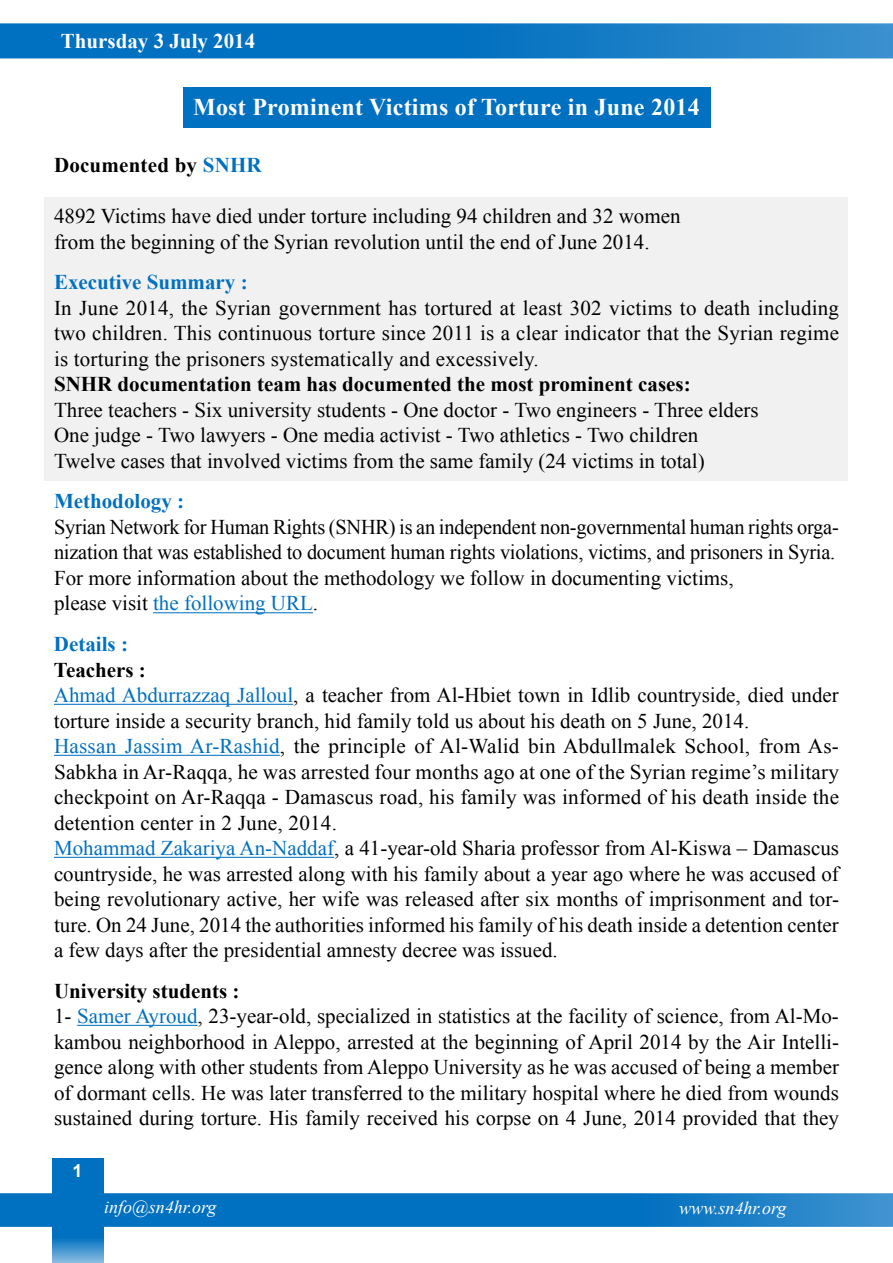
<style>
.page{position:relative;width:893px;height:1263px;background:#fff}
.page>*{position:absolute;margin:0;border:0;box-sizing:border-box;transform-origin:0 0}
.t1{font:700 24px "Times New Roman";letter-spacing:.01em;color:#fff}
.t2{font:21px/25.5px "Times New Roman";color:#000}
.t3{font:700 21px "Times New Roman";color:#000}
.t4{font:700 21px "Times New Roman";color:#0070c0}
.t5{font:700 21px "Times New Roman";color:#fff}
.t6{font:italic 18px "Times New Roman";color:#fff}
.t7{font:700 18px "Arial";color:#fff}
.s1{color:#0070c0}
.s2{font-weight:700}
</style>
<div class="page">
<svg style="left:52px;top:1158px;width:51px;height:105px;background:#197ec6"></svg>
<svg style="left:0;top:23px;width:893px;height:35px;background:#1179c4"></svg>
<svg style="left:0;top:1193px;width:893px;height:34px;background:#0b76c2"></svg>
<div style="left:45px;top:197px;width:803px;height:283px;background:#f1f1f2"></div>
<div style="left:183px;top:87px;width:527px;height:41px;background:#0070c0"></div>
<hr style="left:153px;top:612px;width:160px;height:1px;background:#0070c0">
<hr style="left:54px;top:704px;width:239px;height:1px;background:#0070c0">
<hr style="left:54px;top:755px;width:226px;height:1px;background:#0070c0">
<hr style="left:54px;top:857px;width:280px;height:1px;background:#0070c0">
<hr style="left:77px;top:1025px;width:121px;height:1px;background:#0070c0">
<p class="t5" style="left:61px;top:25px;width:196px">Thursday 3 July 2014</p>
<p class="t1" style="left:193px;top:90px;width:508px">Most Prominent Victims of Torture in June 2014</p>
<p class="t3" style="left:54px;top:150px;width:209px">Documented by <span class="s1">SNHR</span></p>
<p class="t2" style="left:54px;top:203px;width:628px">4892 Victims have died under torture including 94 children and 32 women from the beginning of the Syrian revolution until the end of June 2014.</p>
<p class="t4" style="left:54px;top:267px;width:195px">Executive Summary :</p>
<p class="t2" style="left:54px;top:294px;width:787px;text-align:justify">In June 2014, the Syrian government has tortured at least 302 victims to death including two children. This continuous torture since 2011 is a clear indicator that the Syrian regime is torturing the prisoners systematically and excessively.</p>
<p class="t3" style="left:54px;top:369px;width:638px">SNHR documentation team has documented the most prominent cases:</p>
<p class="t2" style="left:54px;top:396px;width:706px">Three teachers - Six university students - One doctor - Two engineers - Three elders<br>One judge - Two lawyers - One media activist - Two athletics - Two children<br>Twelve cases that involved victims from the same family (24 victims in total(</p>
<p class="t4" style="left:54px;top:486px;width:132px">Methodology :</p>
<p class="t2" style="left:54px;top:539px;width:783px">nization that was established to document human rights violations, victims, and prisoners in Syria.</p>
<p class="t2" style="left:54px;top:513px;width:786px">Syrian Network for Human Rights (SNHR) is an independent non-governmental human rights orga-</p>
<p class="t2" style="left:54px;top:564px;width:681px">For more information about the methodology we follow in documenting victims, please visit <span class="s1">the following URL</span>.</p>
<p class="t4" style="left:54px;top:629px;width:76px">Details :</p>
<p class="t2" style="left:54px;top:656px;width:786px"><span class="s2">Teachers :<br></span><span class="s1">Ahmad Abdurrazzaq Jalloul</span> a, teacher from Al-Hbiet town in Idlib countryside, died under torture inside a security branch, hid family told us about his death on 5 June, 2014.</p>
<p class="t2" style="left:54px;top:758px;width:787px">Sabkha in Ar-Raqqa, he was arrested four months ago at one of the Syrian regime s’ military</p>
<p class="t2" style="left:54px;top:732px;width:786px"><span class="s1">Hassan Jassim Ar-Rashid</span>, the principle of Al-Walid bin Abdullmalek School, from As-</p>
<p class="t2" style="left:54px;top:783px;width:787px">checkpoint on Ar-Raqqa - Damascus road, his family was informed of his death inside the detention center in 2 June, 2014.<br><span class="s1">Mohammad Zakariya An-Naddaf</span> a, 41-year-old Sharia professor from Al-Kiswa – Damascus countryside, he was arrested along with his family about a year ago where he was accused of</p>
<p class="t2" style="left:54px;top:911px;width:786px">ture. On 24 June, 2014 the authorities informed his family of his death inside a detention center</p>
<p class="t2" style="left:54px;top:885px;width:786px">being revolutionary active, her wife was released after six months of imprisonment and tor-</p>
<p class="t2" style="left:54px;top:936px;width:505px">a few days after the presidential amnesty decree was issued.</p>
<p class="t3" style="left:54px;top:975px;width:187px">University students :</p>
<p class="t2" style="left:54px;top:1002px;width:786px">1- <span class="s1">Samer Ayroud</span>, 23-year-old, specialized in statistics at the facility of science, from Al-Mo-</p>
<p class="t2" style="left:54px;top:1028px;width:786px">kambou neighborhood in Aleppo, arrested at the beginning of April 2014 by the Air Intelli-</p>
<p class="t2" style="left:54px;top:1053px;width:786px">gence along with other students from Aleppo University as he was accused of being a member</p>
<p class="t2" style="left:54px;top:1079px;width:786px">of dormant cells. He was later transferred to the military hospital where he died from wounds sustained during torture. His family received his corpse on 4 June, 2014 provided that they</p>
<p class="t7" style="left:72px;top:1158px;width:12px">1</p>
<p class="t6" style="left:104px;top:1194px;width:114px">info@sn4hr.org</p>
<p class="t6" style="left:679px;top:1195px;width:109px">www.sn4hr.org</p>
</div>
